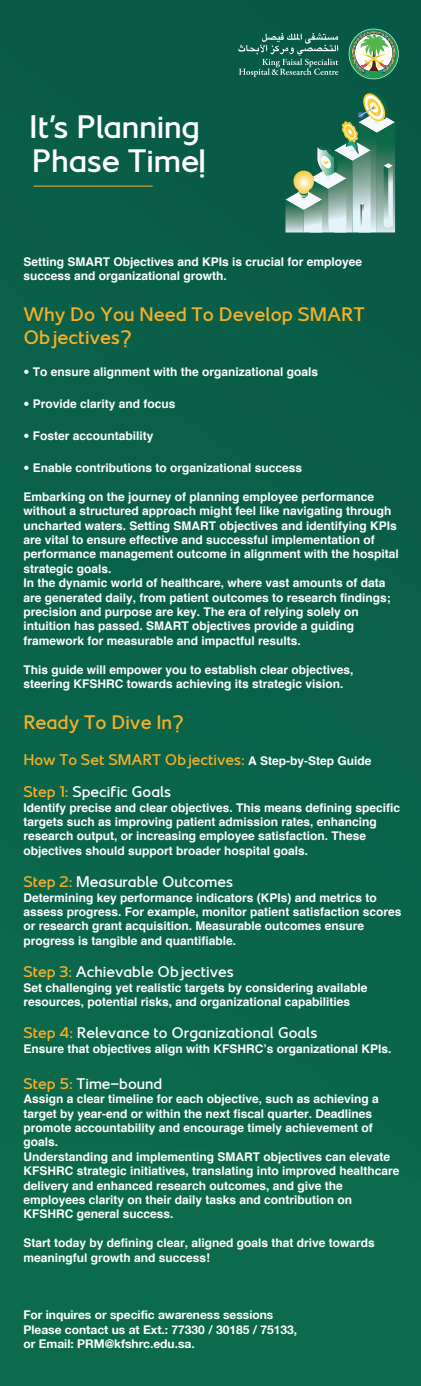
<style>
.page{position:relative;width:421px;height:1386px;background:#fff}
.page>*{position:absolute;margin:0;border:0;box-sizing:border-box;transform-origin:0 0}
.t1{font:500 31.5px/33.7px "KFSH&RCSHIFA";color:#fff}
.t2{font:500 19px/22.8px "KFSH&RCSHIFA";color:#f8af28}
.t3{font:500 15px "KFSH&RCSHIFA";color:#fff}
.t4{font:500 15px/32.4px "KFSH&RCSHIFA";color:#f8af28}
.t5{font:700 12px/14.4px "Helvetica";color:#fff}
.t6{font:700 12px/14.4px "Helvetica Neue LT Arabic";color:#fff}
.s1{font-family:"Helvetica Neue LT Arabic"}
.s2{font-family:"Helvetica";font-weight:700;font-size:12px;color:#fff}
.s3{color:#fff}
.s4{color:#f8af28}
</style>
<div class="page">
<div style="left:0;top:0;width:421px;height:1192px;background:#0a6249"></div>
<div style="left:0;top:1192px;width:421px;height:194px;background:#0c6b4c"></div>
<svg style="left:238px;top:33px;width:100px;height:44px"></svg>
<svg style="left:349px;top:29px;width:50px;height:50px"></svg>
<svg style="left:285px;top:93px;width:110px;height:139px"></svg>
<hr style="left:34px;top:186px;width:119px;height:1px;background:#f8af28">
<h1 class="t1" style="left:29px;top:109px;width:178px">It’s Planning<br>Phase Time!</h1>
<p class="t5" style="left:23px;top:255px;width:340px">Setting SMART Objectives and KPIs is crucial for employee success and organizational growth.</p>
<h2 class="t2" style="left:23px;top:302px;width:343px">Why Do You Need To Develop SMART<br>Objectives?</h2>
<p class="t5" style="left:23px;top:365px;width:296px"><span class="s1">•</span> To ensure alignment with the organizational goals</p>
<p class="t5" style="left:23px;top:397px;width:154px"><span class="s1">•</span> Provide clarity and focus</p>
<p class="t5" style="left:23px;top:429px;width:132px"><span class="s1">•</span> Foster accountability</p>
<p class="t5" style="left:23px;top:461px;width:280px"><span class="s1">•</span> Enable contributions to organizational success</p>
<p class="t5" style="left:23px;top:489px;width:377px">Embarking on the journey of planning employee performance without a structured approach might feel like navigating through uncharted waters. Setting SMART objectives and identifying KPIs are vital to ensure effective and successful implementation of performance management outcome in alignment with the hospital strategic goals.<br>In the dynamic world of healthcare, where vast amounts of data are generated daily, from patient outcomes to research findings; precision and purpose are key. The era of relying solely on intuition has passed. SMART objectives provide a guiding framework for measurable and impactful results.</p>
<p class="t5" style="left:23px;top:662px;width:332px">This guide will empower you to establish clear objectives, steering KFSHRC towards achieving its strategic vision.</p>
<h2 class="t2" style="left:23px;top:710px;width:162px">Ready To Dive In?</h2>
<p class="t4" style="left:23px;top:743px;width:350px">How To Set SMART Objectives: <span class="s2">A Step-by-Step Guide<br></span>Step 1: <span class="s3">Specific Goals</span></p>
<p class="t5" style="left:23px;top:800px;width:378px">Identify precise and clear objectives. This means defining specific targets such as improving patient admission rates, enhancing research output, or increasing employee satisfaction. These objectives should support broader hospital goals.</p>
<p class="t3" style="left:23px;top:870px;width:211px"><span class="s4">Step 2:</span> Measurable Outcomes</p>
<p class="t5" style="left:23px;top:890px;width:380px">Determining key performance indicators (KPIs) and metrics to assess progress. For example, monitor patient satisfaction scores or research grant acquisition. Measurable outcomes ensure progress is tangible and quantifiable.</p>
<p class="t3" style="left:23px;top:960px;width:212px"><span class="s4">Step 3:</span> Achievable Objectives</p>
<p class="t5" style="left:23px;top:980px;width:346px">Set challenging yet realistic targets by considering available resources, potential risks, and organizational capabilities</p>
<p class="t3" style="left:23px;top:1021px;width:295px"><span class="s4">Step 4:</span> Relevance to Organizational Goals</p>
<p class="t5" style="left:23px;top:1041px;width:370px">Ensure that objectives align with KFSHRC’s organizational KPIs.</p>
<p class="t3" style="left:23px;top:1072px;width:140px"><span class="s4">Step 5:</span> Time-bound</p>
<p class="t5" style="left:23px;top:1092px;width:378px">Assign a clear timeline for each objective, such as achieving a target by year-end or within the next fiscal quarter. Deadlines promote accountability and encourage timely achievement of goals.<br>Understanding and implementing SMART objectives can elevate KFSHRC strategic initiatives, translating into improved healthcare delivery and enhanced research outcomes, and give the employees clarity on their daily tasks and contribution on KFSHRC general success.</p>
<p class="t5" style="left:23px;top:1236px;width:353px">Start today by defining clear, aligned goals that drive towards meaningful growth and success!</p>
<p class="t6" style="left:23px;top:1308px;width:275px">For inquires or specific awareness sessions<br>Please contact us at Ext.: 77330 / 30185 / 75133, or Email: PRM@kfshrc.edu.sa.</p>
</div>
